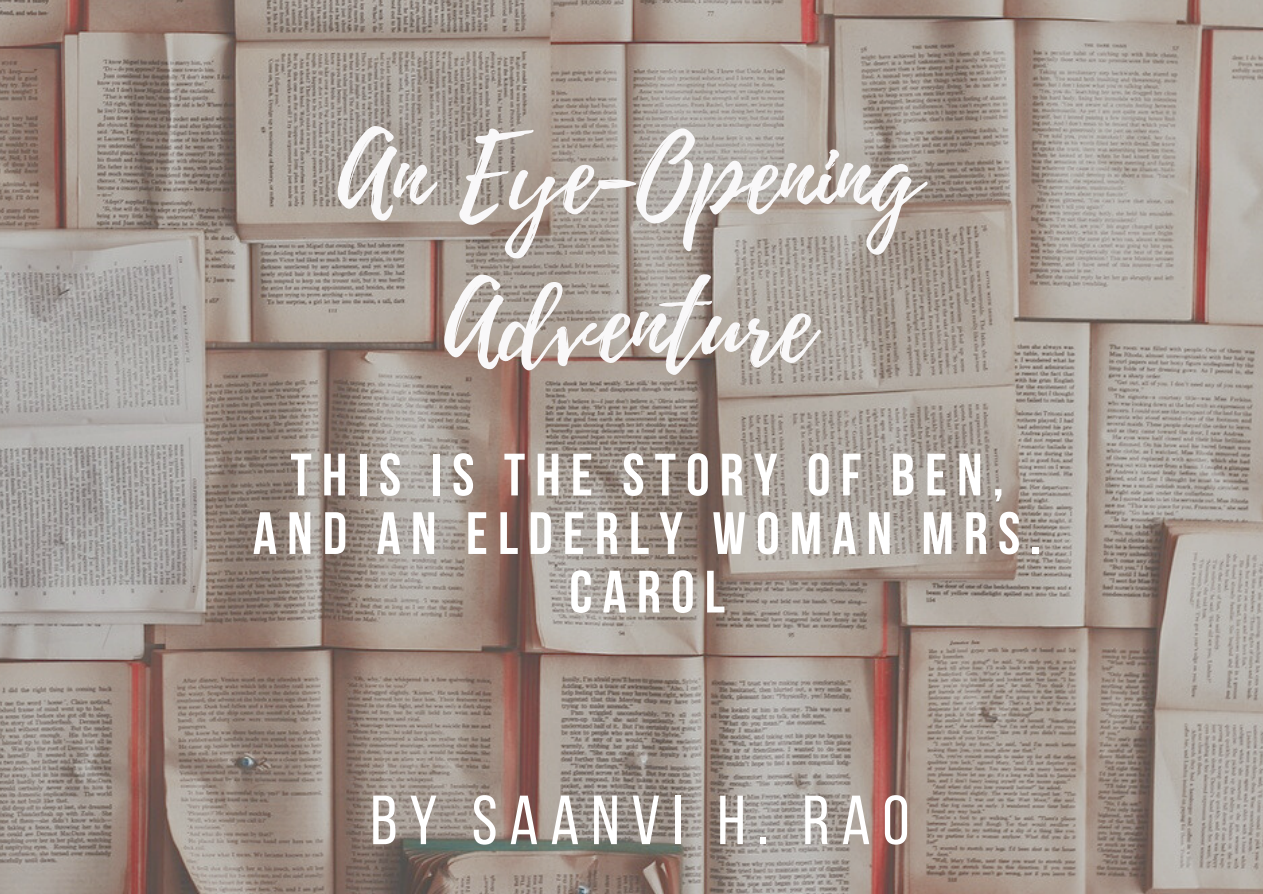
<style>
.page{position:relative;width:1263px;height:894px;background:#fff}
.page>*{position:absolute;margin:0;border:0;box-sizing:border-box;transform-origin:0 0}
.t1{font:106.5px/148.5px "Playlist Script";color:#f9f8f9;text-align:center}
.t2{font:69.3px "Bebas Neue";letter-spacing:.17em;color:#fff}
.t3{font:700 59.55px/58.5px "Bebas Neue";letter-spacing:.17em;color:#fff;text-align:center}
</style>
<div class="page">
<img style="left:0;top:0;width:1263px;height:893px">
<p class="t1" style="left:338px;top:105px;width:584px">An Eye-Opening<br>Adventure</p>
<p class="t3" style="left:253px;top:451px;width:790px">THIS IS THE STORY OF BEN,<br>AND AN ELDERLY WOMAN MRS.<br>CAROL</p>
<p class="t2" style="left:370px;top:791px;width:540px">BY SAANVI H. RAO</p>
</div>
